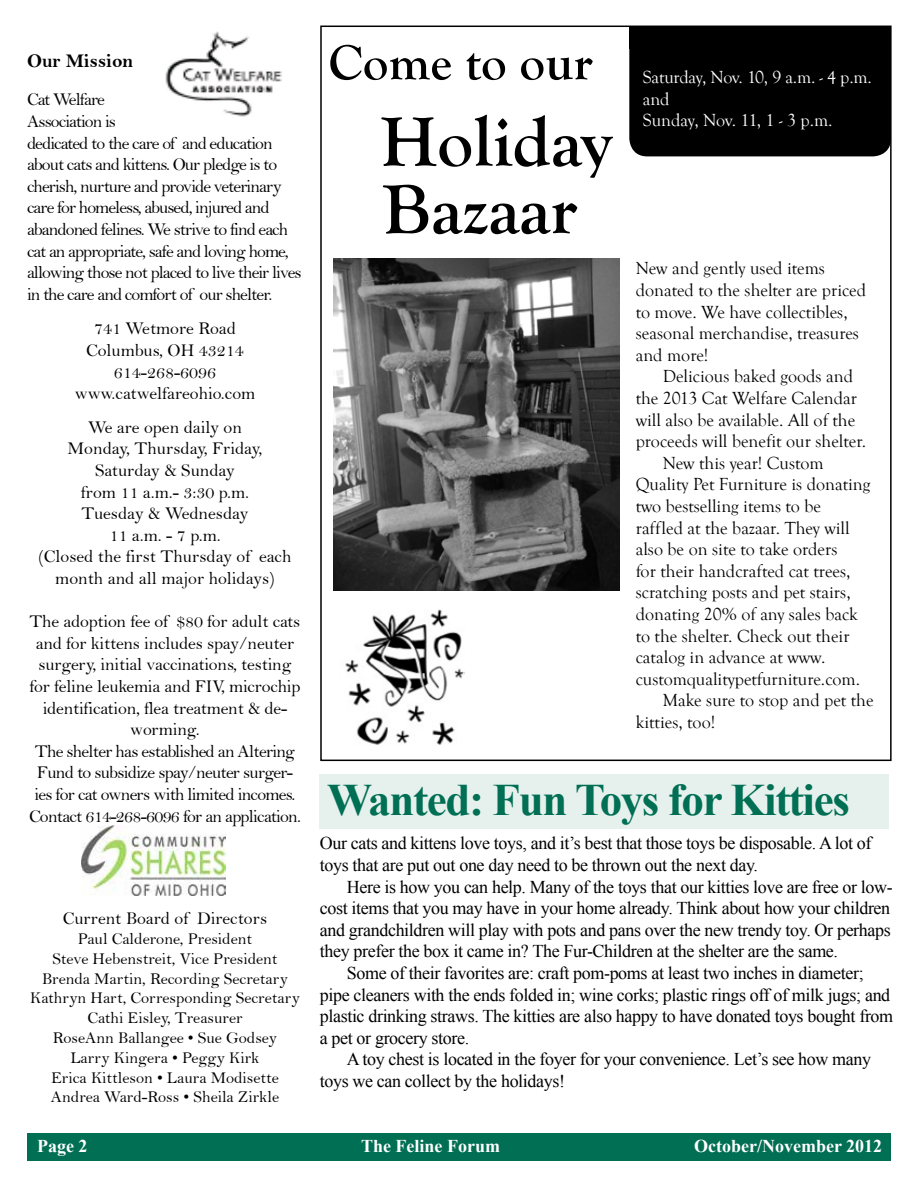
<style>
.page{position:relative;width:918px;height:1188px;background:#fff}
.page>*{position:absolute;margin:0;border:0;box-sizing:border-box;transform-origin:0 0}
.t1{font:700 72px/67.5px "Goudy Old Style T";color:#000}
.t2{font:700 51px "Goudy Old Style T";color:#000}
.t3{font:700 45px "Times New Roman";letter-spacing:-.03em;color:#006f53}
.t4{font:19.5px "Bell MT Bold";color:#000}
.t5{font:18px/21.6px "Times New Roman";letter-spacing:-.02em;color:#000}
.t6{font:18px/21.6px "Goudy Old Style T";color:#000}
.t7{font:18px/21.6px "Bell";letter-spacing:-.01em;color:#000;text-align:center}
.t8{font:18px/21.6px "Bell";letter-spacing:-.04em;color:#000}
.t9{font:18px/21.6px "Bell";color:#000;text-align:center}
.t10{font:18px/21.6px "Goudy Old Style T";letter-spacing:-.01em;color:#fff}
.t11{font:700 18px "Times New Roman";color:#fff}
.t12{font:16.5px/19.8px "Bell";color:#000;text-align:center}
</style>
<div class="page">
<img style="left:165px;top:31px;width:117px;height:86px">
<div style="left:27px;top:1133px;width:864px;height:28px;background:#006f53"></div>
<div style="left:320px;top:775px;width:569px;height:54px;background:#e6f1ee"></div>
<img style="left:81px;top:825px;width:144px;height:70px">
<div style="left:629px;top:27px;width:262px;height:129px;background:#000;border-radius:18px"></div>
<div style="left:629px;top:27px;width:262px;height:22px;background:#000"></div>
<img style="left:333px;top:258px;width:287px;height:333px">
<img style="left:345px;top:609px;width:119px;height:136px">
<p class="t4" style="left:27px;top:49px;width:108px">Our Mission</p>
<p class="t8" style="left:27px;top:89px;width:276px">Cat Welfare<br>Association is<br>dedicated to the care of and education about cats and kittens. Our pledge is to cherish, nurture and provide veterinary care for homeless, abused, injured and abandoned felines. We strive to find each cat an appropriate, safe and loving home, allowing those not placed to live their lives in the care and comfort of our shelter.</p>
<p class="t9" style="left:75px;top:318px;width:182px">741 Wetmore Road<br>Columbus, OH 43214<br>614-268-6096 www.catwelfareohio.com</p>
<p class="t9" style="left:38px;top:416px;width:255px">We are open daily on<br>Monday, Thursday, Friday,<br>Saturday &amp; Sunday<br>from 11 a.m.- 3:30 p.m.<br>Tuesday &amp; Wednesday<br>11 a.m. - 7 p.m.<br>(Closed the first Thursday of each month and all major holidays)</p>
<p class="t7" style="left:29px;top:611px;width:273px">The adoption fee of $80 for adult cats and for kittens includes spay/neuter surgery, initial vaccinations, testing for feline leukemia and FIV, microchip identification, flea treatment &amp; de&shy;worming.<br>The shelter has established an Altering Fund to subsidize spay/neuter surger&shy;ies for cat owners with limited incomes.<br>Contact 614-268-6096 for an application.</p>
<p class="t9" style="left:63px;top:908px;width:206px">Current Board of Directors</p>
<p class="t12" style="left:30px;top:929px;width:271px">Paul Calderone, President<br>Steve Hebenstreit, Vice President<br>Brenda Martin, Recording Secretary<br>Kathryn Hart, Corresponding Secretary<br>Cathi Eisley, Treasurer<br>RoseAnn Ballangee • Sue Godsey<br>Larry Kingera • Peggy Kirk<br>Erica Kittleson • Laura Modisette<br>Andrea Ward-Ross • Sheila Zirkle</p>
<h2 class="t2" style="left:328px;top:34px;width:266px">Come to our</h2>
<h1 class="t1" style="left:380px;top:109px;width:233px">Holiday<br>Bazaar</h1>
<p class="t10" style="left:643px;top:67px;width:231px">Saturday, Nov. 10, 9 a.m. - 4 p.m. and<br>Sunday, Nov. 11, 1 - 3 p.m.</p>
<p class="t6" style="left:636px;top:258px;width:232px">New and gently used items donated to the shelter are priced to move. We have collectibles, seasonal merchandise, treasures and more!</p>
<p class="t6" style="left:663px;top:366px;width:192px">Delicious baked goods and</p>
<p class="t6" style="left:636px;top:388px;width:223px">the 2013 Cat Welfare Calendar</p>
<p class="t6" style="left:636px;top:409px;width:221px">will also be available. All of the</p>
<p class="t6" style="left:636px;top:431px;width:232px">proceeds will benefit our shelter.</p>
<p class="t6" style="left:663px;top:452px;width:162px">New this year! Custom</p>
<p class="t6" style="left:636px;top:474px;width:236px">Quality Pet Furniture is donating</p>
<p class="t6" style="left:636px;top:496px;width:187px">two bestselling items to be</p>
<p class="t6" style="left:636px;top:517px;width:215px">raffled at the bazaar. They will</p>
<p class="t6" style="left:636px;top:539px;width:203px">also be on site to take orders</p>
<p class="t6" style="left:636px;top:560px;width:216px">for their handcrafted cat trees,</p>
<p class="t6" style="left:636px;top:582px;width:216px">scratching posts and pet stairs,</p>
<p class="t6" style="left:636px;top:604px;width:223px">donating 20% of any sales back</p>
<p class="t6" style="left:636px;top:625px;width:215px">to the shelter. Check out their</p>
<p class="t6" style="left:636px;top:647px;width:191px">catalog in advance at www.</p>
<p class="t6" style="left:636px;top:668px;width:226px">customqualitypetfurniture.com.</p>
<p class="t6" style="left:663px;top:690px;width:212px">Make sure to stop and pet the</p>
<p class="t6" style="left:636px;top:712px;width:81px">kitties, too!</p>
<h3 class="t3" style="left:327px;top:769px;width:524px">Wanted: Fun Toys for Kitties</h3>
<p class="t5" style="left:320px;top:832px;width:553px">Our cats and kittens love toys, and it’s best that those toys be disposable. A lot of toys that are put out one day need to be thrown out the next day.</p>
<p class="t5" style="left:347px;top:876px;width:548px">Here is how you can help. Many of the toys that our kitties love are free or low-</p>
<p class="t5" style="left:320px;top:897px;width:572px">cost items that you may have in your home already. Think about how your children</p>
<p class="t5" style="left:320px;top:919px;width:573px">and grandchildren will play with pots and pans over the new trendy toy. Or perhaps</p>
<p class="t5" style="left:320px;top:940px;width:520px">they prefer the box it came in? The Fur-Children at the shelter are the same.</p>
<p class="t5" style="left:347px;top:962px;width:518px">Some of their favorites are: craft pom-poms at least two inches in diameter;</p>
<p class="t5" style="left:320px;top:984px;width:572px">pipe cleaners with the ends folded in; wine corks; plastic rings off of milk jugs; and</p>
<p class="t5" style="left:320px;top:1005px;width:575px">plastic drinking straws. The kitties are also happy to have donated toys bought from</p>
<p class="t5" style="left:320px;top:1027px;width:151px">a pet or grocery store.</p>
<p class="t5" style="left:347px;top:1048px;width:526px">A toy chest is located in the foyer for your convenience. Let’s see how many</p>
<p class="t5" style="left:320px;top:1070px;width:247px">toys we can collect by the holidays!</p>
<p class="t11" style="left:37px;top:1133px;width:52px">Page 2</p>
<p class="t11" style="left:361px;top:1133px;width:140px">The Feline Forum</p>
<p class="t11" style="left:694px;top:1133px;width:190px">October/November 2012</p>
</div>
